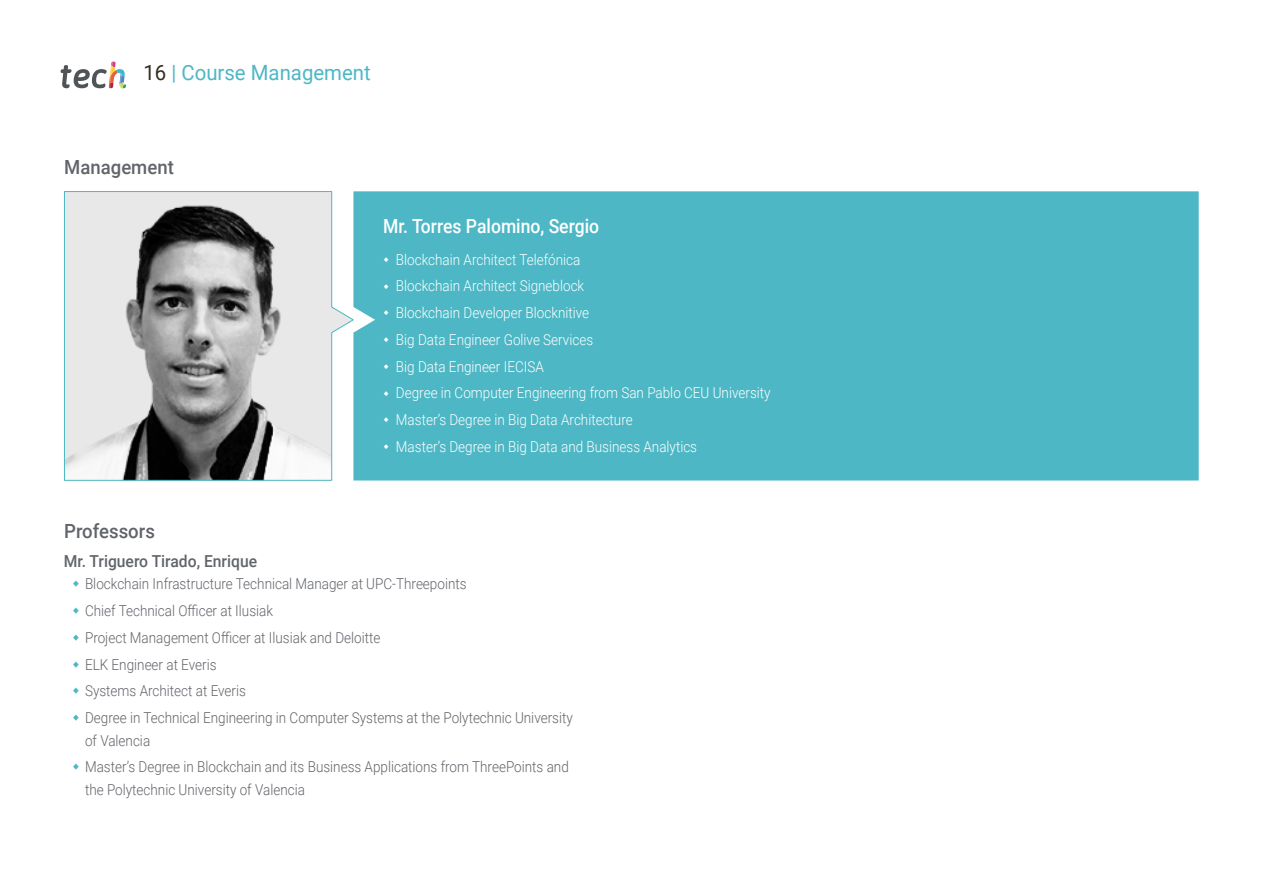
<style>
.page{position:relative;width:1263px;height:893px;background:#fff}
.page>*{position:absolute;margin:0;border:0;box-sizing:border-box;transform-origin:0 0}
.t1{font:21px "Roboto";color:#4db7c5}
.t2{font:500 19.5px "Roboto";color:#fff;scale:.9 1}
.t3{font:500 19.5px "Roboto";color:#61646a;scale:.95 1}
.t4{font:500 16.5px "Roboto";color:#61646a;scale:.95 1}
.t5{font:300 15px/26.7px "Roboto";color:#61646a;scale:.9 1}
.t6{font:300 15px/26.7px "Roboto";color:#fff;scale:.9 1}
.s1{color:#312e20}
</style>
<div class="page">
<svg style="left:61px;top:62px;width:65px;height:27px"></svg>
<div style="left:354px;top:191px;width:845px;height:289px;background:#4db7c5"></div>
<svg style="left:64px;top:191px;width:290px;height:290px;background:#b6b7b7"></svg>
<svg style="left:384px;top:257px;width:4px;height:5px"></svg>
<svg style="left:384px;top:284px;width:4px;height:5px"></svg>
<svg style="left:384px;top:310px;width:4px;height:5px"></svg>
<svg style="left:384px;top:337px;width:4px;height:5px"></svg>
<svg style="left:384px;top:364px;width:4px;height:5px"></svg>
<svg style="left:384px;top:391px;width:4px;height:5px"></svg>
<svg style="left:384px;top:417px;width:4px;height:5px"></svg>
<svg style="left:384px;top:444px;width:4px;height:5px"></svg>
<h1 class="t1" style="left:144px;top:57px;width:229px"><span class="s1">16</span> | Course Management</h1>
<h2 class="t3" style="left:64px;top:154px;width:117px">Management</h2>
<h2 class="t2" style="left:383px;top:212px;width:241px">Mr. Torres Palomino, Sergio</h2>
<p class="t6" style="left:396px;top:245px;width:418px">Blockchain Architect Telefónica<br>Blockchain Architect Signeblock<br>Blockchain Developer Blocknitive<br>Big Data Engineer Golive Services<br>Big Data Engineer IECISA<br>Degree in Computer Engineering from San Pablo CEU University Master’s Degree in Big Data Architecture<br>Master’s Degree in Big Data and Business Analytics</p>
<h2 class="t3" style="left:64px;top:517px;width:97px">Professors</h2>
<p class="t4" style="left:64px;top:550px;width:205px">Mr. Triguero Tirado, Enrique</p>
<p class="t5" style="left:85px;top:570px;width:543px">Blockchain Infrastructure Technical Manager at UPC-Threepoints<br>Chief Technical Officer at Ilusiak<br>Project Management Officer at Ilusiak and Deloitte<br>ELK Engineer at Everis<br>Systems Architect at Everis<br>Degree in Technical Engineering in Computer Systems at the Polytechnic University</p>
<p class="t5" style="left:85px;top:726px;width:539px">of Valencia<br>Master’s Degree in Blockchain and its Business Applications from ThreePoints and</p>
<p class="t5" style="left:85px;top:776px;width:246px">the Polytechnic University of Valencia</p>
</div>
